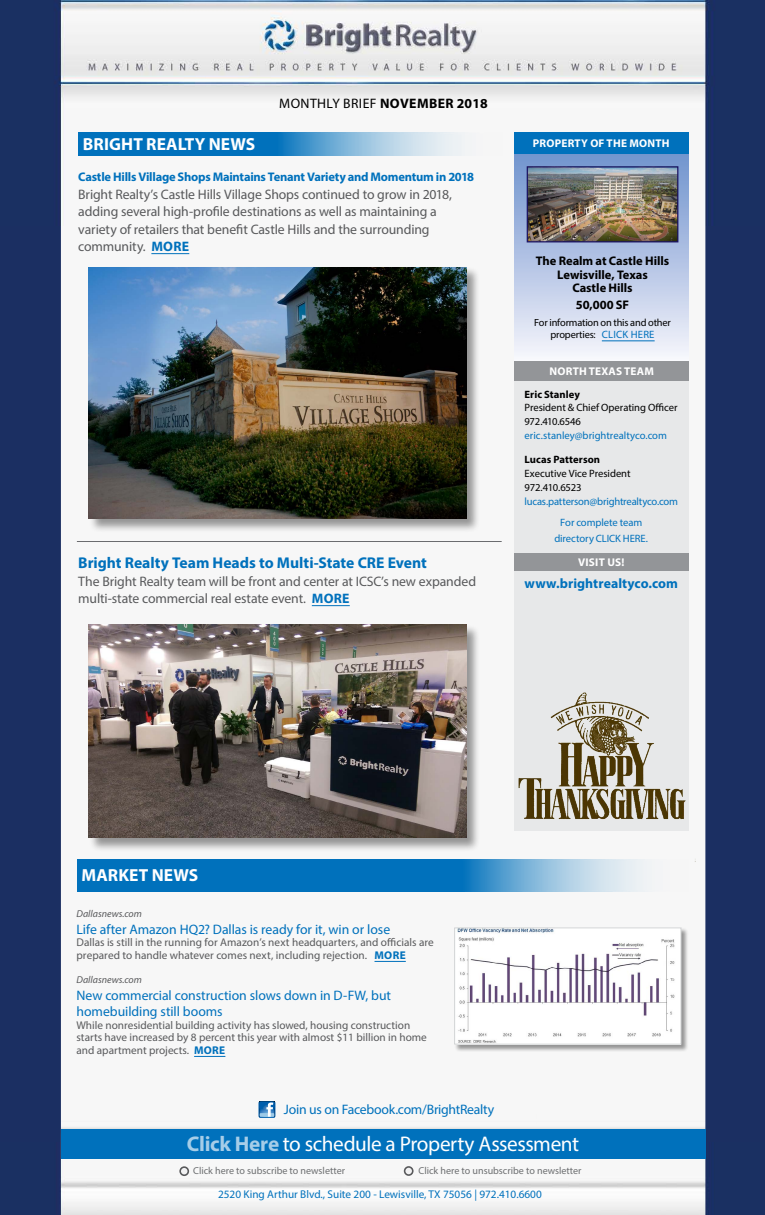
<style>
.page{position:relative;width:765px;height:1215px;background:#fff}
.page>*{position:absolute;margin:0;border:0;box-sizing:border-box;transform-origin:0 0}
.t1{font:21.25px "Myriad Pro";letter-spacing:-.02em;color:#fff}
.t2{font:700 17.5px "Myriad Pro";letter-spacing:.005em;color:#fff}
.t3{font:700 15.62px "Myriad Pro";color:#0071bc}
.t4{font:13.75px/17.5px "Myriad Pro";letter-spacing:-.01em;color:#58595b}
.t5{font:13.75px/16.5px "Myriad Pro";letter-spacing:-.005em;color:#0071bc}
.t6{font:13.75px "Myriad Pro";letter-spacing:.03em;color:#000}
.t7{font:700 13.75px "Myriad Pro";color:#0071bc}
.t8{font:700 12.5px "Myriad Pro";letter-spacing:-.02em;color:#0071bc}
.t9{font:700 12.5px/13.8px "Myriad Pro";letter-spacing:-.005em;color:#000;text-align:center}
.t10{font:11.25px/12.5px "Myriad Pro";color:#58595b}
.t11{font:11.25px "Myriad Pro";color:#0071bc}
.t12{font:700 11.25px "Myriad Pro";letter-spacing:.02em;color:#fff}
.t13{font:10.62px/21.4px "Myriad Pro";letter-spacing:-.01em;color:#0071bc;text-align:center}
.t14{font:10.62px/13.8px "Myriad Pro";letter-spacing:-.005em;color:#000}
.t15{font:700 10.62px "Myriad Pro";letter-spacing:.005em;color:#000}
.t16{font:10.38px/11.9px "Myriad Pro";letter-spacing:-.015em;color:#000;text-align:center}
.t17{font:10.12px "Myriad Pro";color:#6d6f71}
.t18{font:italic 10px "Myriad Pro";color:#58595b}
.s1{font-weight:700}
.s2{font-weight:700;color:#0071bc}
.s3{font-size:10.62px;color:#0071bc}
.s4{font-weight:700;color:#a6cde8}
</style>
<div class="page">
<img style="left:0;top:1141px;width:765px;height:74px">
<img style="left:0;top:0;width:765px;height:227px">
<img style="left:0;top:1121px;width:765px;height:20px">
<img style="left:0;top:227px;width:765px;height:894px">
<div style="left:514px;top:381px;width:175px;height:450px;background:#e7e8e9"></div>
<div style="left:61px;top:1130px;width:644px;height:29px;background:#0071bc"></div>
<div style="left:405px;top:1167px;width:8px;height:8px;background:#f1f1f2;border-radius:50%"></div>
<div style="left:404px;top:1166px;width:10px;height:10px;border:2px solid #58595b;border-radius:50%"></div>
<div style="left:180px;top:1167px;width:8px;height:8px;background:#f1f1f2;border-radius:50%"></div>
<div style="left:179px;top:1166px;width:10px;height:10px;border:2px solid #58595b;border-radius:50%"></div>
<svg style="left:259px;top:1101px;width:16px;height:17px"></svg>
<hr style="left:375px;top:961px;width:31px;height:1px;background:#0071bc">
<hr style="left:194px;top:1056px;width:31px;height:1px;background:#0071bc">
<svg style="left:77px;top:859px;width:611px;height:33px;background:#187ec1"></svg>
<svg style="left:514px;top:154px;width:175px;height:214px;background:#c0cde8"></svg>
<div style="left:514px;top:132px;width:175px;height:22px;background:#0071bc"></div>
<div style="left:454px;top:928px;width:235px;height:124px;background:#000;opacity:.4"></div>
<img style="left:456px;top:930px;width:223px;height:112px">
<div style="left:454px;top:928px;width:227px;height:116px;border:1px solid #d1d3d4"></div>
<div style="left:89px;top:267px;width:392px;height:266px;background:#000;opacity:.4"></div>
<img style="left:89px;top:267px;width:377px;height:252px">
<div style="left:89px;top:624px;width:392px;height:228px;background:#000;opacity:.4"></div>
<img style="left:89px;top:624px;width:377px;height:214px">
<div style="left:514px;top:553px;width:175px;height:18px;background:#939598"></div>
<div style="left:515px;top:361px;width:174px;height:20px;background:#939598"></div>
<hr style="left:151px;top:253px;width:38px;height:1px;background:#0071bc">
<hr style="left:312px;top:605px;width:38px;height:1px;background:#0071bc">
<svg style="left:78px;top:133px;width:425px;height:23px;background:#57a0d0"></svg>
<hr style="left:77px;top:541px;width:425px;height:1px;background:#6b6c6f">
<hr style="left:602px;top:341px;width:53px;height:1px;background:#0071bc">
<img style="left:529px;top:168px;width:147px;height:72px">
<div style="left:527px;top:166px;width:151px;height:76px;border:1px solid #1b1464"></div>
<img style="left:509px;top:687px;width:196px;height:196px">
<p class="t6" style="left:279px;top:95px;width:210px">MONTHLY BRIEF <span class="s1">NOVEMBER 2018</span></p>
<p class="t2" style="left:83px;top:133px;width:174px">BRIGHT REALTY NEWS</p>
<p class="t8" style="left:78px;top:169px;width:397px">Castle Hills Village Shops Maintains Tenant Variety and Momentum in 2018</p>
<p class="t4" style="left:78px;top:185px;width:375px">Bright Realty’s Castle Hills Village Shops continued to grow in 2018, adding several high-profile destinations as well as maintaining a variety of retailers that benefit Castle Hills and the surrounding community. <span class="s2">MORE</span></p>
<p class="t3" style="left:78px;top:553px;width:350px">Bright Realty Team Heads to Multi-State CRE Event</p>
<p class="t4" style="left:78px;top:572px;width:399px">The Bright Realty team will be front and center at ICSC’s new expanded multi-state commercial real estate event. <span class="s2">MORE</span></p>
<p class="t12" style="left:533px;top:136px;width:138px">PROPERTY OF THE MONTH</p>
<p class="t9" style="left:536px;top:253px;width:135px">The Realm at Castle Hills<br>Lewisville, Texas<br>Castle Hills</p>
<p class="t9" style="left:576px;top:297px;width:55px">50,000 SF</p>
<p class="t16" style="left:534px;top:317px;width:138px">For information on this and other properties: <span class="s3">CLICK HERE</span></p>
<p class="t12" style="left:550px;top:364px;width:106px">NORTH TEXAS TEAM</p>
<p class="t15" style="left:525px;top:387px;width:57px">Eric Stanley</p>
<p class="t14" style="left:525px;top:401px;width:155px">President &amp; Chief Operating Officer<br>972.410.6546</p>
<p class="t13" style="left:525px;top:424px;width:144px">eric.stanley@brightrealtyco.com</p>
<p class="t15" style="left:525px;top:453px;width:77px">Lucas Patterson</p>
<p class="t14" style="left:525px;top:466px;width:108px">Executive Vice President<br>972.410.6523</p>
<p class="t13" style="left:525px;top:490px;width:155px">lucas.patterson@brightrealtyco.com<br>For complete team</p>
<p class="t13" style="left:554px;top:527px;width:95px">directory CLICK HERE.</p>
<p class="t12" style="left:578px;top:555px;width:48px">VISIT US!</p>
<p class="t7" style="left:525px;top:574px;width:155px">www.brightrealtyco.com</p>
<p class="t2" style="left:82px;top:864px;width:118px">MARKET NEWS</p>
<p class="t18" style="left:77px;top:908px;width:67px">Dallasnews.com</p>
<p class="t5" style="left:77px;top:921px;width:315px">Life after Amazon HQ2? Dallas is ready for it, win or lose</p>
<p class="t10" style="left:77px;top:936px;width:359px">Dallas is still in the running for Amazon’s next headquarters, and officials are prepared to handle whatever comes next, including rejection. <span class="s2">MORE</span></p>
<p class="t18" style="left:77px;top:974px;width:67px">Dallasnews.com</p>
<p class="t5" style="left:77px;top:987px;width:316px">New commercial construction slows down in D-FW, but homebuilding still booms</p>
<p class="t10" style="left:77px;top:1019px;width:352px">While nonresidential building activity has slowed, housing construction starts have increased by 8 percent this year with almost $11 billion in home and apartment projects. <span class="s2">MORE</span></p>
<p class="t5" style="left:284px;top:1101px;width:212px">Join us on Facebook.com/BrightRealty</p>
<h1 class="t1" style="left:187px;top:1131px;width:394px"><span class="s4">Click Here</span> to schedule a Property Assessment</h1>
<p class="t11" style="left:218px;top:1188px;width:325px">2520 King Arthur Blvd., Suite 200 - Lewisville, TX 75056 | 972.410.6600</p>
<p class="t17" style="left:193px;top:1164px;width:153px">Click here to subscribe to newsletter</p>
<p class="t17" style="left:419px;top:1164px;width:165px">Click here to unsubscribe to newsletter</p>
</div>
